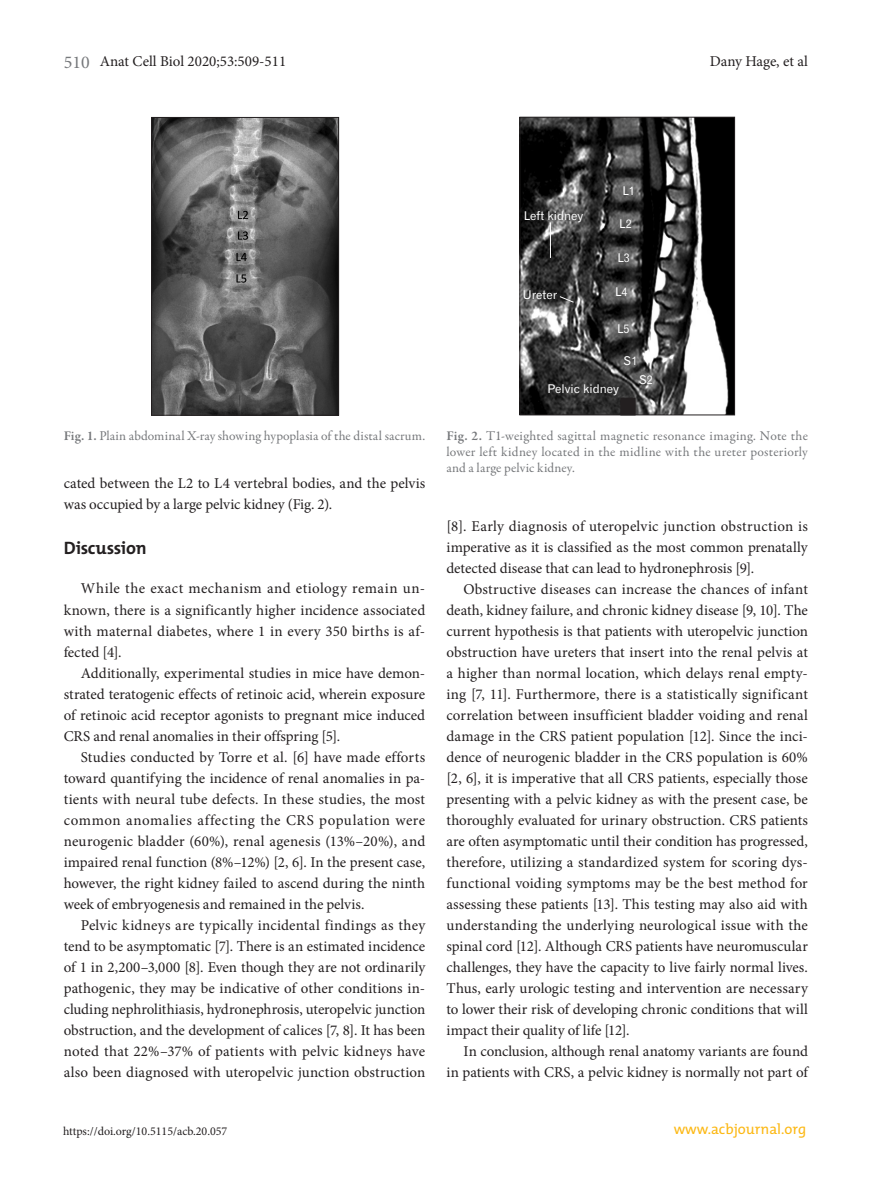
<style>
.page{position:relative;width:893px;height:1191px;background:#fff}
.page>*{position:absolute;margin:0;border:0;box-sizing:border-box;transform-origin:0 0}
.서론{font:700 18px "The Mix";letter-spacing:-.015em;color:#231f20}
.본문{font:15px/21px "Minion Pro";color:#231f20;text-align:justify}
.t1{font:14.7px "The Mix";color:#fcb814}
.그림설명{font:13.5px/16.2px "Garamond Premr Pro";letter-spacing:.01em;color:#76787b;text-align:justify}
.t2{font:12px "Gothic 720 BT Roman B";color:#fff}
.t3{font:12px "Minion Pro";letter-spacing:-.005em;color:#231f20}
.s1{font-size:18px;color:#76787b}
.s2{font-weight:600}
</style>
<div class="page">
<img style="left:153px;top:119px;width:184px;height:294px">
<div style="left:151px;top:117px;width:188px;height:298px;border:1px solid #231f20"></div>
<img style="left:522px;top:119px;width:211px;height:294px">
<svg style="left:559px;top:295px;width:16px;height:8px"></svg>
<hr style="left:550px;top:222px;width:1px;height:36px;background:#fff">
<div style="left:520px;top:117px;width:215px;height:298px;border:1px solid #231f20"></div>
<div style="left:621px;top:398px;width:14px;height:17px;background:#231f20"></div>
<p class="본문" style="left:64px;top:50px;width:224px"><span class="s1">510</span> Anat Cell Biol 2020;53:509-511</p>
<p class="본문" style="left:710px;top:50px;width:100px">Dany Hage, et al</p>
<p class="t2" style="left:524px;top:211px;width:61px">Left kidney</p>
<p class="t2" style="left:523px;top:290px;width:36px">Ureter</p>
<p class="t2" style="left:623px;top:186px;width:14px">L1</p>
<p class="t2" style="left:619px;top:219px;width:14px">L2</p>
<p class="t2" style="left:617px;top:253px;width:14px">L3</p>
<p class="t2" style="left:615px;top:287px;width:14px">L4</p>
<p class="t2" style="left:617px;top:324px;width:14px">L5</p>
<p class="t2" style="left:623px;top:356px;width:15px">S1</p>
<p class="그림설명" style="left:64px;top:428px;width:363px"><span class="s2">Fig. 1.</span> Plain abdominal X-ray showing hypoplasia of the distal sacrum.</p>
<p class="본문" style="left:64px;top:473px;width:363px">cated between the L2 to L4 vertebral bodies, and the pelvis was occupied by a large pelvic kidney (Fig. 2).</p>
<p class="서론" style="left:64px;top:533px;width:84px">Discussion</p>
<p class="본문" style="left:64px;top:578px;width:363px;text-indent:17px">While the exact mechanism and etiology remain un&shy;known, there is a significantly higher incidence associated with maternal diabetes, where 1 in every 350 births is af&shy;fected [4].</p>
<p class="본문" style="left:64px;top:662px;width:363px;text-indent:17px">Additionally, experimental studies in mice have demon&shy;strated teratogenic effects of retinoic acid, wherein exposure of retinoic acid receptor agonists to pregnant mice induced CRS and renal anomalies in their offspring [5].</p>
<p class="본문" style="left:64px;top:746px;width:363px;text-indent:17px">Studies conducted by Torre et al. [6] have made efforts toward quantifying the incidence of renal anomalies in pa&shy;tients with neural tube defects. In these studies, the most common anomalies affecting the CRS population were neurogenic bladder (60%), renal agenesis (13%–20%), and impaired renal function (8%–12%) [2, 6]. In the present case, however, the right kidney failed to ascend during the ninth week of embryogenesis and remained in the pelvis.</p>
<p class="본문" style="left:64px;top:914px;width:363px;text-indent:17px">Pelvic kidneys are typically incidental findings as they tend to be asymptomatic [7]. There is an estimated incidence of 1 in 2,200–3,000 [8]. Even though they are not ordinarily pathogenic, they may be indicative of other conditions in&shy;cluding nephrolithiasis, hydronephrosis, uteropelvic junction obstruction, and the development of calices [7, 8]. It has been noted that 22%–37% of patients with pelvic kidneys have also been diagnosed with uteropelvic junction obstruction</p>
<p class="t2" style="left:548px;top:384px;width:73px">Pelvic kidney</p>
<p class="t2" style="left:639px;top:375px;width:15px">S2</p>
<p class="그림설명" style="left:446px;top:428px;width:363px"><span class="s2">Fig. 2.</span> T1-weighted sagittal magnetic resonance imaging. Note the lower left kidney located in the midline with the ureter posteriorly and a large pelvic kidney.</p>
<p class="본문" style="left:446px;top:515px;width:363px">[8]. Early diagnosis of uteropelvic junction obstruction is imperative as it is classified as the most common prenatally detected disease that can lead to hydronephrosis [9].</p>
<p class="본문" style="left:446px;top:578px;width:363px;text-indent:17px">Obstructive diseases can increase the chances of infant death, kidney failure, and chronic kidney disease [9, 10]. The current hypothesis is that patients with uteropelvic junction obstruction have ureters that insert into the renal pelvis at a higher than normal location, which delays renal empty&shy;ing [7, 11]. Furthermore, there is a statistically significant correlation between insufficient bladder voiding and renal damage in the CRS patient population [12]. Since the inci&shy;dence of neurogenic bladder in the CRS population is 60% [2, 6], it is imperative that all CRS patients, especially those presenting with a pelvic kidney as with the present case, be thoroughly evaluated for urinary obstruction. CRS patients are often asymptomatic until their condition has progressed, therefore, utilizing a standardized system for scoring dys&shy;functional voiding symptoms may be the best method for assessing these patients [13]. This testing may also aid with understanding the underlying neurological issue with the spinal cord [12]. Although CRS patients have neuromuscular challenges, they have the capacity to live fairly normal lives.<br>Thus, early urologic testing and intervention are necessary to lower their risk of developing chronic conditions that will impact their quality of life [12].</p>
<p class="본문" style="left:446px;top:1040px;width:363px;text-align:right">In conclusion, although renal anatomy variants are found<br>in patients with CRS, a pelvic kidney is normally not part of</p>
<p class="t3" style="left:63px;top:1123px;width:166px">https://doi.org/10.5115/acb.20.057</p>
<p class="t1" style="left:674px;top:1117px;width:134px">www.acbjournal.org</p>
</div>
